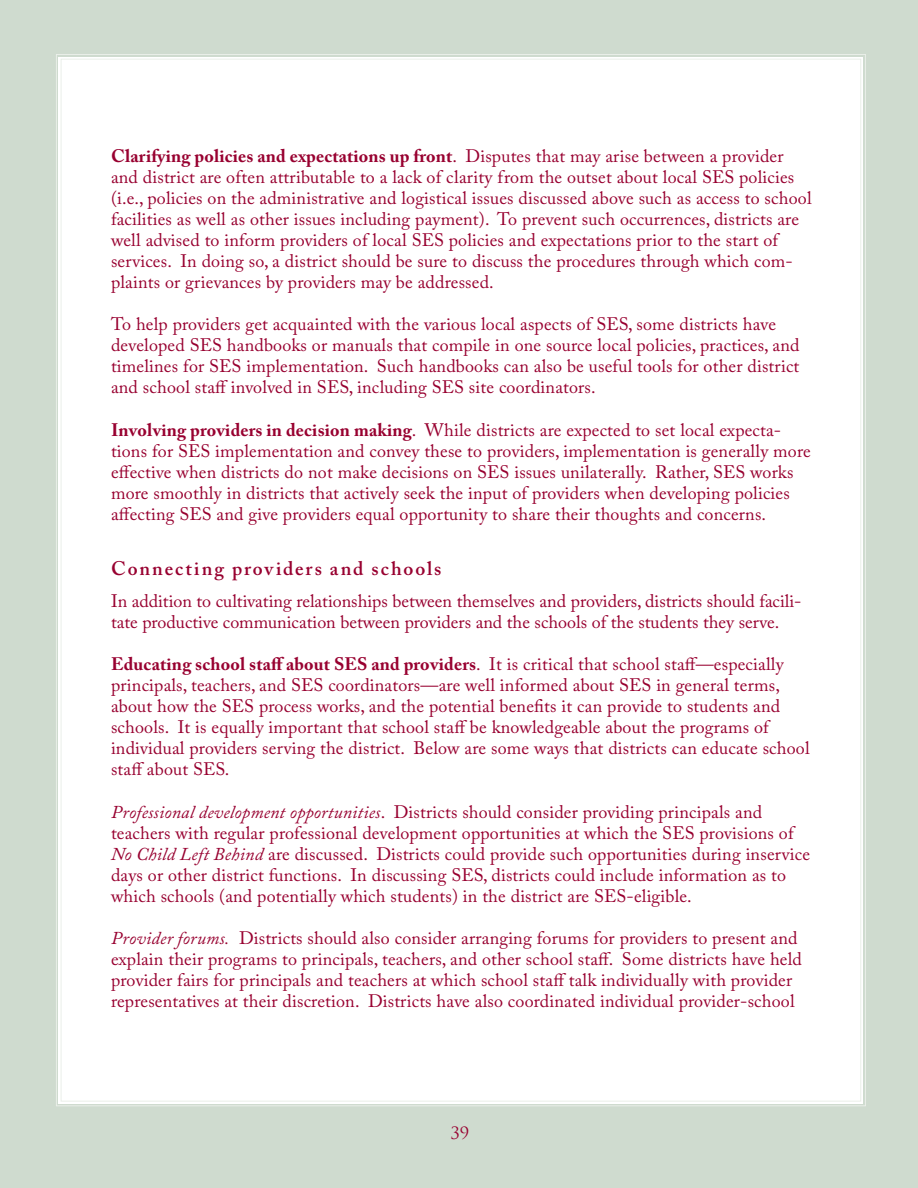
<style>
.page{position:relative;width:918px;height:1188px;background:#cfdbcf}
.page>*{position:absolute;margin:0;border:0;box-sizing:border-box;transform-origin:0 0}
.t1{font:600 19.5px "Adobe Caslon Pro";letter-spacing:.1em;color:#980030}
.t2{font:18px/21px "Adobe Caslon Pro";letter-spacing:.01em;color:#980030}
.t3{font:16.5px "Trajan Pro";color:#980030}
.s1{font-weight:700}
.s2{font-style:italic}
</style>
<div class="page">
<div style="left:56px;top:54px;width:810px;height:1052px;background:#fff"></div>
<p class="t2" style="left:111px;top:145px;width:702px"><span class="s1">Clarifying policies and expectations up front</span>. Disputes that may arise between a provider and district are often attributable to a lack of clarity from the outset about local SES policies (i.e., policies on the administrative and logistical issues discussed above such as access to school facilities as well as other issues including payment). To prevent such occurrences, districts are well advised to inform providers of local SES policies and expectations prior to the start of services. In doing so, a district should be sure to discuss the procedures through which com&shy;plaints or grievances by providers may be addressed.</p>
<p class="t2" style="left:111px;top:314px;width:690px">To help providers get acquainted with the various local aspects of SES, some districts have developed SES handbooks or manuals that compile in one source local policies, practices, and timelines for SES implementation. Such handbooks can also be useful tools for other district and school staff involved in SES, including SES site coordinators.</p>
<p class="t2" style="left:111px;top:419px;width:701px"><span class="s1">Involving providers in decision making</span>. While districts are expected to set local expecta&shy;tions for SES implementation and convey these to providers, implementation is generally more effective when districts do not make decisions on SES issues unilaterally. Rather, SES works more smoothly in districts that actively seek the input of providers when developing policies affecting SES and give providers equal opportunity to share their thoughts and concerns.</p>
<p class="t1" style="left:111px;top:557px;width:332px">Connecting providers and schools</p>
<p class="t2" style="left:111px;top:590px;width:692px">In addition to cultivating relationships between themselves and providers, districts should facili&shy;tate productive communication between providers and the schools of the students they serve.</p>
<p class="t2" style="left:111px;top:654px;width:700px"><span class="s1">Educating school staff about SES and providers</span>. It is critical that school staff—especially principals, teachers, and SES coordinators—are well informed about SES in general terms, about how the SES process works, and the potential benefits it can provide to students and schools. It is equally important that school staff be knowledgeable about the programs of individual providers serving the district. Below are some ways that districts can educate school staff about SES.</p>
<p class="t2" style="left:111px;top:801px;width:701px"><span class="s2">Professional development opportunities</span>. Districts should consider providing principals and teachers with regular professional development opportunities at which the SES provisions of <span class="s2">No Child Left Behind</span> are discussed. Districts could provide such opportunities during inservice days or other district functions. In discussing SES, districts could include information as to which schools (and potentially which students) in the district are SES-eligible.</p>
<p class="t2" style="left:111px;top:928px;width:692px"><span class="s2">Provider forums.</span> Districts should also consider arranging forums for providers to present and explain their programs to principals, teachers, and other school staff. Some districts have held provider fairs for principals and teachers at which school staff talk individually with provider representatives at their discretion. Districts have also coordinated individual provider-school</p>
<p class="t3" style="left:451px;top:1122px;width:10px">39</p>
</div>
